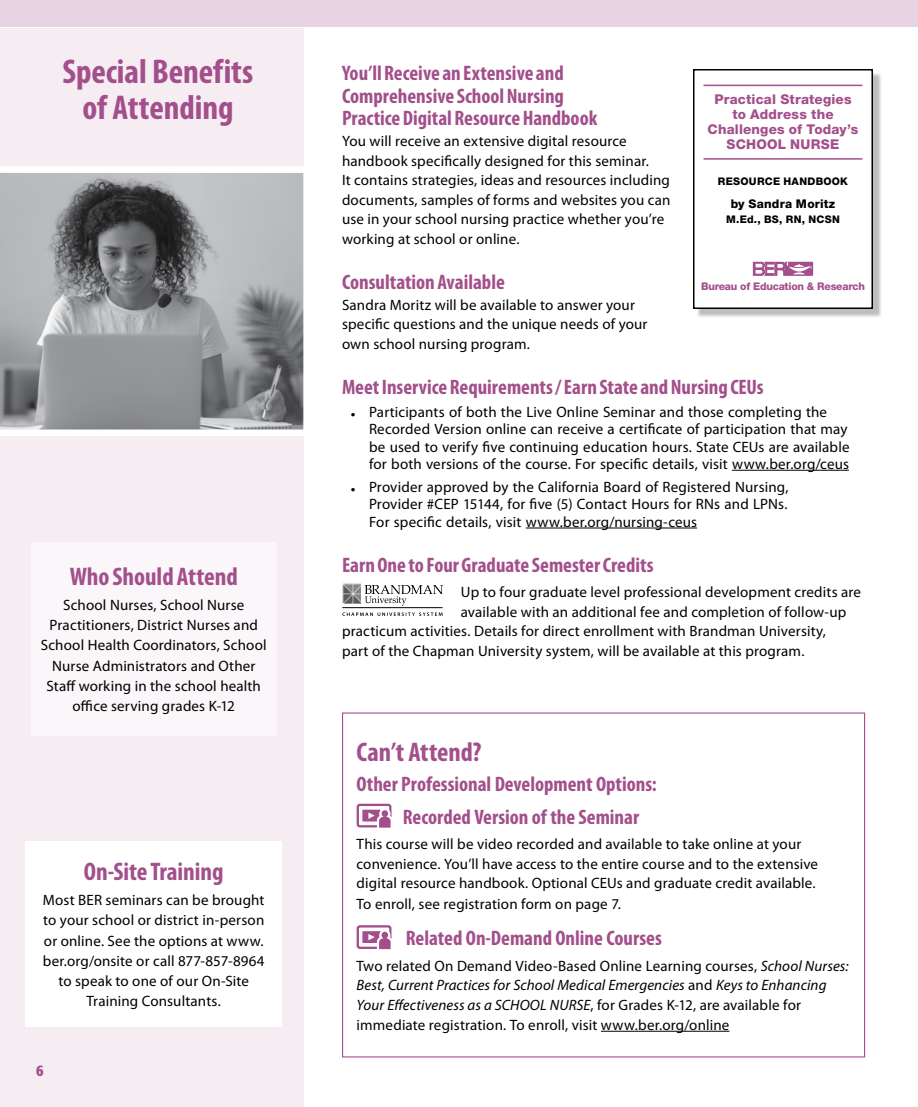
<style>
.page{position:relative;width:918px;height:1107px;background:#fff}
.page>*{position:absolute;margin:0;border:0;box-sizing:border-box;transform-origin:0 0}
.t1{font:700 condensed 34.5px/36px "Myriad Pro";letter-spacing:-.005em;color:#a34f8b;text-align:center}
.t2{font:700 condensed 27px "Myriad Pro";color:#a34f8b}
.t3{font:700 condensed 25.5px "Myriad Pro";color:#a34f8b}
.t4{font:700 condensed 21px/22.5px "Myriad Pro";color:#a34f8b}
.t5{font:15px/20.2px "Myriad Pro";letter-spacing:.01em;color:#000}
.t6{font:700 condensed 15px "Laudatio BQ";color:#a34f8b}
.t7{font:800 13.5px/15px "Helvetica Neue LT Std";letter-spacing:.015em;color:#a34f8b;text-align:center}
.t8{font:800 12px "Helvetica Neue LT Std";letter-spacing:.02em;color:#000}
.t9{font:800 10.5px "Helvetica Neue LT Std";letter-spacing:.025em;color:#000}
.t10{font:800 10.5px "Helvetica Neue LT Std";letter-spacing:-.02em;color:#a34f8b}
.s1{font-size:16.5px}
.s2{font-style:italic}
</style>
<div class="page">
<div style="left:0;top:0;width:918px;height:27px;background:#e8d3e2"></div>
<div style="left:0;top:28px;width:304px;height:1079px;background:#f6edf3"></div>
<hr style="left:601px;top:1031px;width:128px;height:1px;background:#000">
<div style="left:357px;top:804px;width:35px;height:23px;border:2px solid #a34f8b;border-radius:2px"></div>
<div style="left:362px;top:810px;width:19px;height:12px;background:#a34f8b"></div>
<div style="left:380px;top:808px;width:10px;height:11px;border:1px solid #fff;border-radius:50%"></div>
<div style="left:380px;top:809px;width:10px;height:10px;border:2px solid #fff;border-radius:50%"></div>
<svg style="left:368px;top:812px;width:24px;height:16px"></svg>
<div style="left:357px;top:925px;width:35px;height:24px;border:2px solid #a34f8b;border-radius:2px"></div>
<div style="left:362px;top:931px;width:19px;height:12px;background:#a34f8b"></div>
<div style="left:381px;top:931px;width:8px;height:8px;background:#a34f8b;border-radius:50%"></div>
<div style="left:380px;top:930px;width:10px;height:10px;border:2px solid #fff;border-radius:50%"></div>
<svg style="left:368px;top:934px;width:24px;height:16px"></svg>
<hr style="left:732px;top:470px;width:117px;height:1px;background:#000">
<hr style="left:526px;top:528px;width:171px;height:1px;background:#000">
<svg style="left:365px;top:585px;width:78px;height:21px"></svg>
<svg style="left:342px;top:612px;width:101px;height:4px"></svg>
<img style="left:342px;top:584px;width:19px;height:19px">
<hr style="left:342px;top:607px;width:101px;height:1px;background:#000">
<div style="left:31px;top:542px;width:246px;height:193px;background:#faf6f9"></div>
<svg style="left:697px;top:73px;width:184px;height:244px;background:#c8c9cb"></svg>
<div style="left:694px;top:70px;width:178px;height:238px;background:#fff"></div>
<hr style="left:704px;top:85px;width:158px;height:1px;background:#a34f8b">
<hr style="left:704px;top:158px;width:158px;height:2px;background:#a34f8b">
<svg style="left:753px;top:262px;width:60px;height:14px"></svg>
<div style="left:693px;top:69px;width:180px;height:240px;border:2px solid #000"></div>
<svg style="left:0;top:166px;width:304px;height:270px;background:#96989a"></svg>
<div style="left:26px;top:841px;width:256px;height:186px;background:#fff"></div>
<h1 class="t1" style="left:63px;top:52px;width:192px">Special Benefits of Attending</h1>
<h3 class="t3" style="left:70px;top:561px;width:170px">Who Should Attend</h3>
<p class="t5" style="left:41px;top:594px;width:227px;text-align:center">School Nurses, School Nurse<br>Practitioners, District Nurses and<br>School Health Coordinators, School<br>Nurse Administrators and Other<br>Staff working in the school health office serving grades K‑12</p>
<h3 class="t3" style="left:84px;top:856px;width:141px">On‑Site Training</h3>
<p class="t5" style="left:43px;top:890px;width:223px;text-align:center">Most BER seminars can be brought to your school or district in-person or online. See the options at www. ber.org/onsite or call 877‑857‑8964 to speak to one of our On‑Site<br>Training Consultants.</p>
<p class="t6" style="left:36px;top:1062px;width:9px">6</p>
<h3 class="t4" style="left:342px;top:62px;width:257px">You’ll Receive an Extensive and<br>Comprehensive School Nursing<br>Practice Digital Resource Handbook</h3>
<p class="t5" style="left:342px;top:131px;width:330px;line-height:19.5px">You will receive an extensive digital resource handbook specifically designed for this seminar.<br>It contains strategies, ideas and resources including documents, samples of forms and websites you can use in your school nursing practice whether you’re working at school or online.</p>
<h3 class="t4" style="left:342px;top:270px;width:164px">Consultation Available</h3>
<p class="t5" style="left:342px;top:295px;width:307px;line-height:19.5px">Sandra Moritz will be available to answer your specific questions and the unique needs of your own school nursing program.</p>
<h3 class="t4" style="left:342px;top:375px;width:423px">Meet Inservice Requirements / Earn State and Nursing CEUs</h3>
<p class="t5" style="left:369px;top:403px;width:482px;line-height:17.2px;text-indent:-18px"><span class="s1">•</span> Participants of both the Live Online Seminar and those completing the Recorded Version online can receive a certificate of participation that may be used to verify five continuing education hours. State CEUs are available for both versions of the course. For specific details, visit www.ber.org/ceus</p>
<p class="t5" style="left:369px;top:478px;width:421px;line-height:17.2px;text-align:justify;text-indent:-18px"><span class="s1">•</span> Provider approved by the California Board of Registered Nursing, Provider #CEP 15144, for five (5) Contact Hours for RNs and LPNs.<br>For specific details, visit www.ber.org/nursing-ceus</p>
<h3 class="t4" style="left:342px;top:553px;width:313px">Earn One to Four Graduate Semester Credits</h3>
<p class="t5" style="left:461px;top:582px;width:402px">Up to four graduate level professional development credits are</p>
<p class="t5" style="left:461px;top:601px;width:387px">available with an additional fee and completion of follow‑up</p>
<p class="t5" style="left:342px;top:621px;width:485px">practicum activities. Details for direct enrollment with Brandman University,</p>
<p class="t5" style="left:342px;top:640px;width:464px">part of the Chapman University system, will be available at this program.</p>
<p class="t7" style="left:708px;top:92px;width:152px">Practical Strategies to Address the<br>Challenges of Today’s<br>SCHOOL NURSE</p>
<p class="t9" style="left:718px;top:175px;width:132px">RESOURCE HANDBOOK</p>
<p class="t8" style="left:731px;top:196px;width:106px">by Sandra Moritz</p>
<p class="t9" style="left:726px;top:213px;width:115px">M.Ed., BS, RN, NCSN</p>
<p class="t10" style="left:701px;top:280px;width:165px">Bureau of Education &amp; Research</p>
<h2 class="t2" style="left:357px;top:735px;width:126px">Can’t Attend?</h2>
<h3 class="t4" style="left:403px;top:767px;width:255px;line-height:33px;text-indent:-46px">Other Professional Development Options:<br>Recorded Version of the Seminar</h3>
<p class="t5" style="left:357px;top:834px;width:463px;line-height:19.5px">This course will be video recorded and available to take online at your convenience. You’ll have access to the entire course and to the extensive digital resource handbook. Optional CEUs and graduate credit available.</p>
<p class="t5" style="left:357px;top:894px;width:266px">To enroll, see registration form on page 7.</p>
<h3 class="t4" style="left:406px;top:926px;width:258px">Related On-Demand Online Courses</h3>
<p class="t5" style="left:357px;top:955px;width:494px;line-height:19.8px">Two related On Demand Video-Based Online Learning courses, <span class="s2">School Nurses:<br>Best, Current Practices for School Medical Emergencies</span> and <span class="s2">Keys to Enhancing Your Effectiveness as a SCHOOL NURSE</span>, for Grades K-12, are available for immediate registration. To enroll, visit www.ber.org/online</p>
</div>
